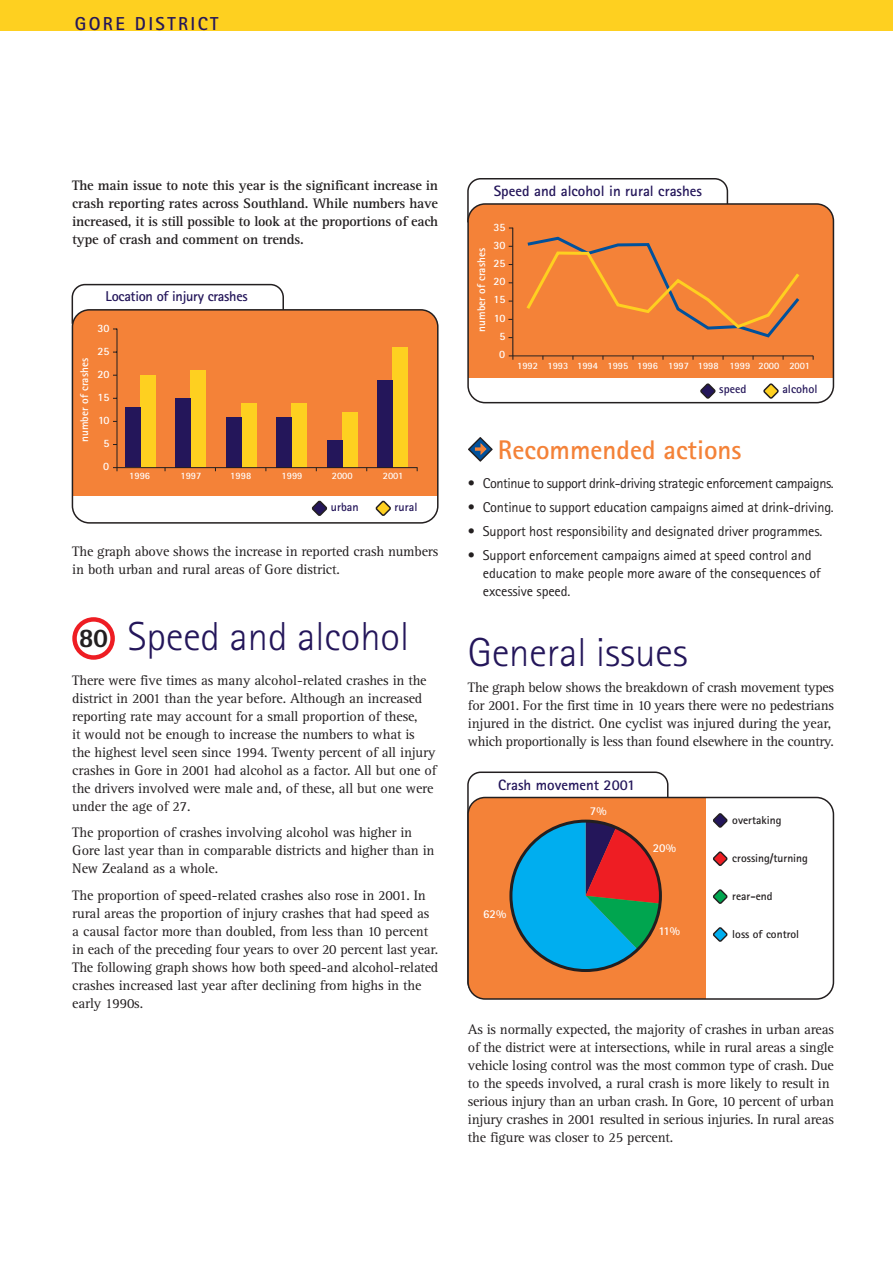
<style>
.page{position:relative;width:893px;height:1263px;background:#fff}
.page>*{position:absolute;margin:0;border:0;box-sizing:border-box;transform-origin:0 0}
.t1{font:300 40.5px "Rotis Sans Serif";color:#24165a}
.t2{font:700 27px "Rotis Sans Serif";color:#f48238}
.t3{font:700 18.75px "Rotis Sans Serif";letter-spacing:.125em;color:#24165a}
.t4{font:700 15px "Rotis Sans Serif";color:#24165a}
.t5{font:14.25px/18px "Rotis Serif";letter-spacing:-.01em;color:#231f20}
.t6{font:14.25px/18px "Rotis Sans Serif";letter-spacing:-.01em;color:#231f20}
.t7{font:700 14.25px/18px "Rotis Serif";letter-spacing:-.01em;color:#231f20;text-align:justify}
.t8{font:14.25px "Rotis Sans Serif";letter-spacing:-.03em;color:#231f20}
.t9{font:700 14.25px "Rotis Sans Serif";letter-spacing:-.02em;color:#24165a}
.t10{font:700 12px "Rotis Sans Serif";color:#24165a}
.t11{font:700 12px "Rotis Sans Serif";color:#fff}
.t12{font:700 11.55px "Rotis Sans Serif";color:#231f20}
.t13{font:700 11.25px/23.1px "Rotis Sans Serif";color:#fff}
.t14{font:700 9.75px "Rotis Sans Serif";color:#fff}
.s1{font-weight:800;font-size:27px;color:#231f20}
</style>
<div class="page">
<div style="left:0;top:0;width:892px;height:30px;background:#fed020"></div>
<div style="left:72px;top:310px;width:366px;height:213px;background:#f48238;border-radius:17px"></div>
<div style="left:72px;top:497px;width:366px;height:26px;background:#fff"></div>
<div style="left:72px;top:309px;width:366px;height:215px;border:2px solid #231f20;border-radius:17px"></div>
<svg style="left:311px;top:500px;width:17px;height:16px"></svg>
<svg style="left:375px;top:500px;width:16px;height:16px"></svg>
<div style="left:140px;top:375px;width:15px;height:92px;background:#fed020"></div>
<div style="left:190px;top:371px;width:16px;height:96px;background:#fed020"></div>
<div style="left:241px;top:403px;width:15px;height:64px;background:#fed020"></div>
<div style="left:291px;top:403px;width:16px;height:64px;background:#fed020"></div>
<div style="left:342px;top:412px;width:15px;height:55px;background:#fed020"></div>
<div style="left:392px;top:347px;width:16px;height:120px;background:#fed020"></div>
<div style="left:125px;top:407px;width:15px;height:60px;background:#24165a"></div>
<div style="left:175px;top:398px;width:15px;height:69px;background:#24165a"></div>
<div style="left:226px;top:417px;width:15px;height:50px;background:#24165a"></div>
<div style="left:276px;top:417px;width:15px;height:50px;background:#24165a"></div>
<div style="left:327px;top:440px;width:15px;height:27px;background:#24165a"></div>
<div style="left:377px;top:380px;width:15px;height:87px;background:#24165a"></div>
<svg style="left:71px;top:283px;width:214px;height:47px"></svg>
<hr style="left:117px;top:329px;width:1px;height:142px;background:#231f20">
<hr style="left:117px;top:467px;width:300px;height:1px;background:#231f20">
<svg style="left:468px;top:437px;width:24px;height:25px"></svg>
<svg style="left:470px;top:439px;width:21px;height:21px"></svg>
<svg style="left:475px;top:443px;width:12px;height:14px"></svg>
<div style="left:468px;top:204px;width:365px;height:199px;background:#f48238;border-radius:17px"></div>
<div style="left:468px;top:378px;width:365px;height:25px;background:#fff"></div>
<svg style="left:700px;top:383px;width:16px;height:16px"></svg>
<svg style="left:763px;top:383px;width:16px;height:16px"></svg>
<div style="left:467px;top:203px;width:367px;height:200px;border:2px solid #231f20;border-radius:17px"></div>
<hr style="left:513px;top:355px;width:300px;height:1px;background:#231f20">
<hr style="left:512px;top:228px;width:1px;height:128px;background:#231f20">
<svg style="left:467px;top:178px;width:262px;height:51px"></svg>
<svg style="left:526px;top:236px;width:274px;height:102px"></svg>
<div style="left:467px;top:772px;width:201px;height:223px;background:#fff;border:2px solid #231f20;border-radius:13px"></div>
<div style="left:468px;top:798px;width:365px;height:201px;background:#f48238;border-radius:17px"></div>
<div style="left:706px;top:798px;width:127px;height:201px;background:#fff"></div>
<div style="left:467px;top:797px;width:367px;height:203px;border:2px solid #231f20;border-radius:17px"></div>
<svg style="left:511px;top:821px;width:150px;height:150px"></svg>
<div style="left:509px;top:820px;width:153px;height:152px;border:3px solid #231f20;border-radius:50%"></div>
<svg style="left:713px;top:851px;width:15px;height:15px"></svg>
<svg style="left:713px;top:889px;width:15px;height:15px"></svg>
<svg style="left:713px;top:927px;width:15px;height:15px"></svg>
<svg style="left:713px;top:813px;width:15px;height:15px"></svg>
<svg style="left:72px;top:617px;width:43px;height:43px"></svg>
<div style="left:77px;top:622px;width:33px;height:33px;background:#fff;border-radius:50%"></div>
<h3 class="t3" style="left:75px;top:17px;width:145px">GORE DISTRICT</h3>
<p class="t7" style="left:72px;top:177px;width:367px">The main issue to note this year is the significant increase in crash reporting rates across Southland. While numbers have increased, it is still possible to look at the proportions of each type of crash and comment on trends.</p>
<p class="t13" style="left:74px;top:442px;width:85px;rotate:-90deg">number of crashes</p>
<p class="t9" style="left:106px;top:292px;width:143px">Location of injury crashes</p>
<p class="t13" style="left:97px;top:317px;width:14px">30<br>25</p>
<p class="t13" style="left:97px;top:387px;width:14px">15</p>
<p class="t13" style="left:103px;top:433px;width:8px">5</p>
<p class="t13" style="left:97px;top:364px;width:14px">20</p>
<p class="t13" style="left:98px;top:410px;width:13px">10</p>
<p class="t13" style="left:103px;top:456px;width:8px">0</p>
<p class="t14" style="left:129px;top:472px;width:22px">1996</p>
<p class="t14" style="left:180px;top:472px;width:22px">1997</p>
<p class="t14" style="left:230px;top:472px;width:22px">1998</p>
<p class="t14" style="left:281px;top:472px;width:22px">1999</p>
<p class="t14" style="left:332px;top:472px;width:22px">2000</p>
<p class="t14" style="left:383px;top:472px;width:22px">2001</p>
<p class="t10" style="left:331px;top:502px;width:29px">urban</p>
<p class="t10" style="left:394px;top:502px;width:24px">rural</p>
<p class="t5" style="left:72px;top:544px;width:367px">The graph above shows the increase in reported crash numbers in both urban and rural areas of Gore district.</p>
<h1 class="t1" style="left:79px;top:622px;width:331px"><span class="s1">80</span> Speed and alcohol</h1>
<p class="t5" style="left:72px;top:672px;width:365px">There were five times as many alcohol-related crashes in the district in 2001 than the year before. Although an increased reporting rate may account for a small proportion of these,<br>it would not be enough to increase the numbers to what is the highest level seen since 1994. Twenty percent of all injury crashes in Gore in 2001 had alcohol as a factor. All but one of the drivers involved were male and, of these, all but one were under the age of 27.</p>
<p class="t5" style="left:72px;top:825px;width:363px">The proportion of crashes involving alcohol was higher in<br>Gore last year than in comparable districts and higher than in<br>New Zealand as a whole.</p>
<p class="t5" style="left:72px;top:887px;width:367px">The proportion of speed-related crashes also rose in 2001. In rural areas the proportion of injury crashes that had speed as a causal factor more than doubled, from less than 10 percent in each of the preceding four years to over 20 percent last year.<br>The following graph shows how both speed-and alcohol-related crashes increased last year after declining from highs in the early 1990s.</p>
<p class="t13" style="left:471px;top:332px;width:85px;rotate:-90deg">number of crashes</p>
<p class="t4" style="left:494px;top:186px;width:210px">Speed and alcohol in rural crashes</p>
<p class="t13" style="left:493px;top:217px;width:13px">35</p>
<p class="t13" style="left:493px;top:235px;width:13px">30</p>
<p class="t13" style="left:493px;top:253px;width:13px">25</p>
<p class="t13" style="left:493px;top:271px;width:13px">20</p>
<p class="t13" style="left:493px;top:289px;width:13px">15</p>
<p class="t13" style="left:494px;top:307px;width:13px">10</p>
<p class="t13" style="left:499px;top:328px;width:8px;line-height:18.1px">5<br>0</p>
<p class="t14" style="left:517px;top:362px;width:294px">1992 1993 1994 1995 1996 1997 1998 1999 2000 2001</p>
<p class="t10" style="left:719px;top:385px;width:29px">speed</p>
<p class="t10" style="left:782px;top:385px;width:37px">alcohol</p>
<h2 class="t2" style="left:498px;top:440px;width:245px">Recommended actions</h2>
<p class="t8" style="left:468px;top:478px;width:367px">• Continue to support drink-driving strategic enforcement campaigns.</p>
<p class="t6" style="left:468px;top:500px;width:367px">• Continue to support education campaigns aimed at drink-driving.</p>
<p class="t6" style="left:468px;top:524px;width:356px">• Support host responsibility and designated driver programmes.</p>
<p class="t6" style="left:483px;top:548px;width:339px;text-indent:-15px">• Support enforcement campaigns aimed at speed control and education to make people more aware of the consequences of excessive speed.</p>
<h1 class="t1" style="left:468px;top:638px;width:221px">General issues</h1>
<p class="t5" style="left:468px;top:680px;width:367px">The graph below shows the breakdown of crash movement types for 2001. For the first time in 10 years there were no pedestrians injured in the district. One cyclist was injured during the year, which proportionally is less than found elsewhere in the country.</p>
<p class="t4" style="left:498px;top:779px;width:139px">Crash movement 2001</p>
<p class="t11" style="left:483px;top:910px;width:25px">62%</p>
<p class="t11" style="left:590px;top:807px;width:18px">7%</p>
<p class="t11" style="left:652px;top:844px;width:25px">20%</p>
<p class="t12" style="left:732px;top:816px;width:51px">overtaking</p>
<p class="t12" style="left:732px;top:854px;width:77px">crossing/turning</p>
<p class="t12" style="left:732px;top:892px;width:42px">rear-end</p>
<p class="t11" style="left:658px;top:927px;width:23px">11%</p>
<p class="t12" style="left:732px;top:930px;width:68px">loss of control</p>
<p class="t5" style="left:468px;top:1021px;width:367px">As is normally expected, the majority of crashes in urban areas of the district were at intersections, while in rural areas a single vehicle losing control was the most common type of crash. Due to the speeds involved, a rural crash is more likely to result in serious injury than an urban crash. In Gore, 10 percent of urban injury crashes in 2001 resulted in serious injuries. In rural areas the figure was closer to 25 percent.</p>
</div>
